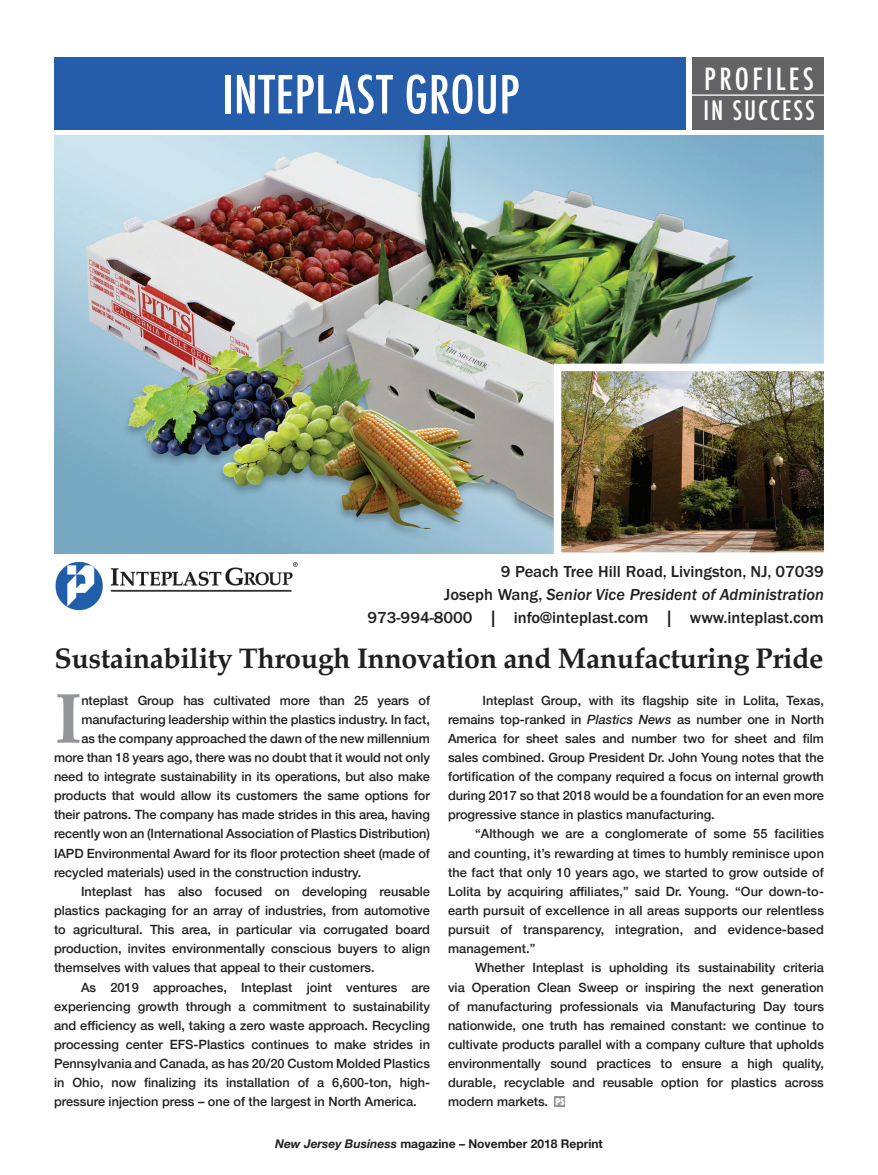
<style>
.page{position:relative;width:878px;height:1175px;background:#fff}
.page>*{position:absolute;margin:0;border:0;box-sizing:border-box;transform-origin:0 0}
.t1{font:700 71.1px "Palatino";color:#939598}
.t2{font:500 condensed 51px "Futura";letter-spacing:.01em;color:#fff}
.t3{font:500 condensed 29.7px "Futura";letter-spacing:.11em;color:#fff}
.t4{font:700 28.5px "Palatino";letter-spacing:-.015em;color:#231f20}
.t5{font:500 condensed 25.95px "Futura";letter-spacing:.075em;color:#fff}
.t6{font:500 16.5px "ITC Franklin Gothic Std";color:#231f20}
.t7{font:16.5px "ITC Franklin Gothic Std Med It";color:#231f20}
.t8{font:500 12.75px/19.2px "Helvetica Neue";color:#231f20;text-align:justify}
.t9{font:700 12px "Helvetica Neue";color:#231f20}
.s1{font-family:"ITC Franklin Gothic Std";font-weight:500}
.s2{font-style:italic}
.s3{font-family:"Futura";font-weight:800;font-stretch:condensed;font-size:9px;color:#fff}
</style>
<div class="page">
<img style="left:54px;top:135px;width:770px;height:419px">
<div style="left:692px;top:58px;width:132px;height:72px;background:#636366"></div>
<hr style="left:629px;top:94px;width:200px;height:2px;background:#fff">
<div style="left:54px;top:58px;width:631px;height:72px;background:#255dab"></div>
<div style="left:554px;top:1096px;width:11px;height:10px;background:#939598"></div>
<img style="left:55px;top:561px;width:243px;height:50px">
<img style="left:550px;top:360px;width:274px;height:194px">
<h2 class="t2" style="left:222px;top:62px;width:299px">INTEPLAST GROUP</h2>
<h3 class="t3" style="left:704px;top:60px;width:111px">PROFILES</h3>
<h3 class="t5" style="left:703px;top:94px;width:113px">IN SUCCESS</h3>
<p class="t6" style="left:500px;top:563px;width:325px">9 Peach Tree Hill Road, Livingston, NJ, 07039</p>
<p class="t7" style="left:444px;top:585px;width:381px"><span class="s1">Joseph Wang,</span> Senior Vice President of Administration</p>
<p class="t6" style="left:367px;top:608px;width:458px">973-994-8000 | info@inteplast.com | www.inteplast.com</p>
<h3 class="t4" style="left:55px;top:633px;width:770px">Sustainability Through Innovation and Manufacturing Pride</h3>
<h1 class="t1" style="left:54px;top:658px;width:29px">I</h1>
<p class="t8" style="left:81px;top:689px;width:350px">nteplast Group has cultivated more than 25 years of</p>
<p class="t8" style="left:81px;top:708px;width:350px">manufacturing leadership within the plastics industry. In fact,</p>
<p class="t8" style="left:81px;top:727px;width:350px">as the company approached the dawn of the new millennium</p>
<p class="t8" style="left:54px;top:746px;width:377px">more than 18 years ago, there was no doubt that it would not only</p>
<p class="t8" style="left:54px;top:766px;width:377px">need to integrate sustainability in its operations, but also make</p>
<p class="t8" style="left:54px;top:785px;width:377px">products that would allow its customers the same options for</p>
<p class="t8" style="left:54px;top:804px;width:377px">their patrons. The company has made strides in this area, having</p>
<p class="t8" style="left:54px;top:823px;width:377px">recently won an (International Association of Plastics Distribution)</p>
<p class="t8" style="left:54px;top:842px;width:377px">IAPD Environmental Award for its floor protection sheet (made of</p>
<p class="t8" style="left:54px;top:861px;width:309px">recycled materials) used in the construction industry.</p>
<p class="t8" style="left:81px;top:880px;width:350px">Inteplast has also focused on developing reusable</p>
<p class="t8" style="left:54px;top:899px;width:377px">plastics packaging for an array of industries, from automotive</p>
<p class="t8" style="left:54px;top:919px;width:377px">to agricultural. This area, in particular via corrugated board</p>
<p class="t8" style="left:54px;top:938px;width:377px">production, invites environmentally conscious buyers to align</p>
<p class="t8" style="left:54px;top:957px;width:322px">themselves with values that appeal to their customers.</p>
<p class="t8" style="left:81px;top:976px;width:350px">As 2019 approaches, Inteplast joint ventures are</p>
<p class="t8" style="left:54px;top:995px;width:377px">experiencing growth through a commitment to sustainability</p>
<p class="t8" style="left:54px;top:1014px;width:377px">and efficiency as well, taking a zero waste approach. Recycling</p>
<p class="t8" style="left:54px;top:1033px;width:377px">processing center EFS-Plastics continues to make strides in</p>
<p class="t8" style="left:54px;top:1052px;width:377px">Pennsylvania and Canada, as has 20/20 Custom Molded Plastics</p>
<p class="t8" style="left:54px;top:1072px;width:377px">in Ohio, now finalizing its installation of a 6,600-ton, high-</p>
<p class="t8" style="left:54px;top:1091px;width:364px">pressure injection press – one of the largest in North America.</p>
<p class="t8" style="left:448px;top:689px;width:377px;text-indent:35px">Inteplast Group, with its flagship site in Lolita, Texas, remains top-ranked in <span class="s2">Plastics News</span> as number one in North America for sheet sales and number two for sheet and film sales combined. Group President Dr. John Young notes that the fortification of the company required a focus on internal growth during 2017 so that 2018 would be a foundation for an even more progressive stance in plastics manufacturing.</p>
<p class="t8" style="left:448px;top:823px;width:377px;text-indent:27px">“Although we are a conglomerate of some 55 facilities and counting, it’s rewarding at times to humbly reminisce upon the fact that only 10 years ago, we started to grow outside of Lolita by acquiring affiliates,” said Dr. Young. “Our down-to&shy;earth pursuit of excellence in all areas supports our relentless pursuit of transparency, integration, and evidence-based management.”</p>
<p class="t8" style="left:448px;top:957px;width:377px;text-indent:27px">Whether Inteplast is upholding its sustainability criteria via Operation Clean Sweep or inspiring the next generation of manufacturing professionals via Manufacturing Day tours nationwide, one truth has remained constant: we continue to cultivate products parallel with a company culture that upholds environmentally sound practices to ensure a high quality, durable, recyclable and reusable option for plastics across modern markets. <span class="s3">PS</span></p>
<p class="t9" style="left:275px;top:1134px;width:329px"><span class="s2">New Jersey Business</span> magazine – November 2018 Reprint</p>
</div>
